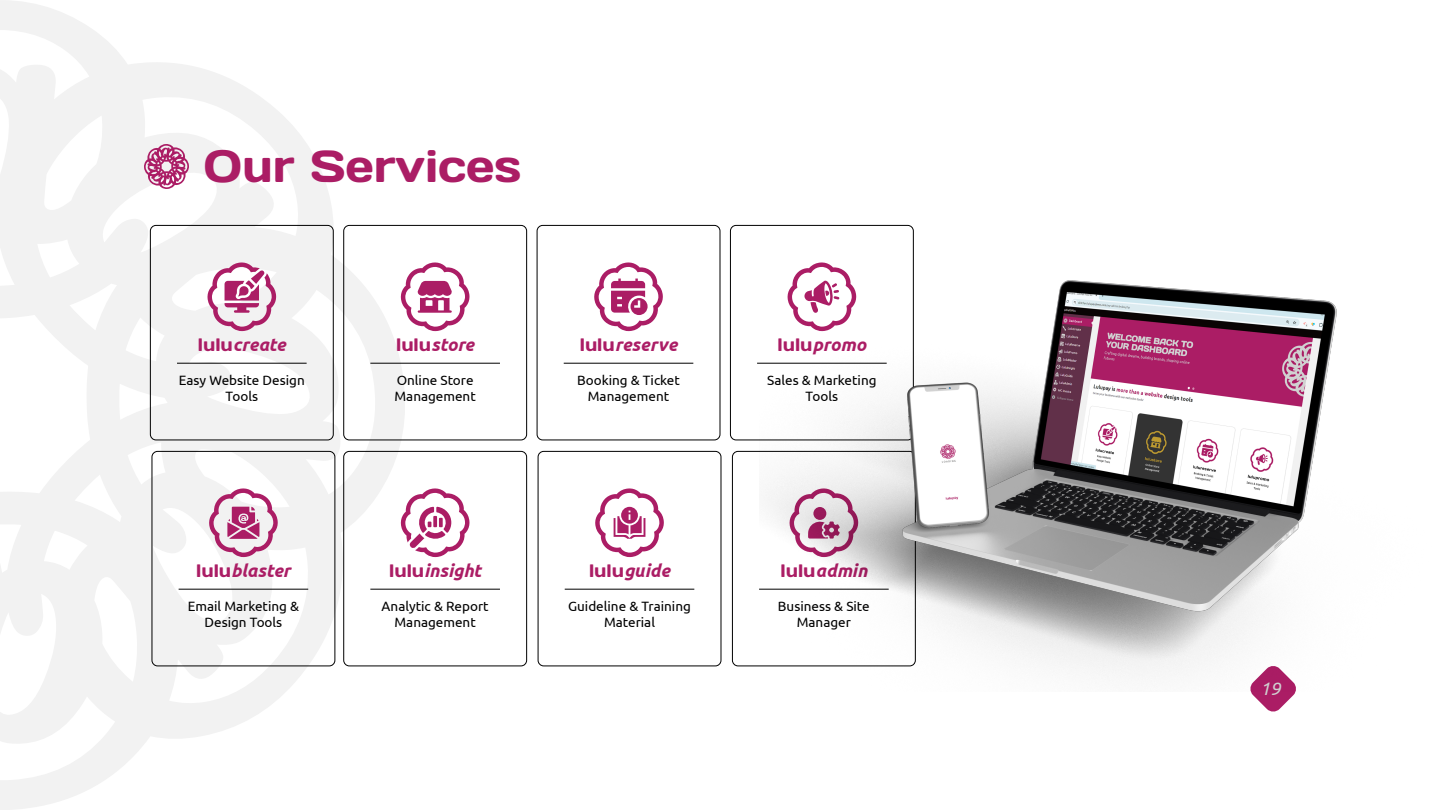
<style>
.page{position:relative;width:1440px;height:810px;background:#fff}
.page>*{position:absolute;margin:0;border:0;box-sizing:border-box;transform-origin:0 0}
.t1{font:45px "Days One";color:#ab1d65}
.t2{font:italic 700 18px "Ubuntu";color:#ab1d65}
.t3{font:italic 18px "Ubuntu";color:#d1d1d1}
.t4{font:13.5px/16.2px "Ubuntu";color:#000;text-align:center}
.s1{font-family:"Days One";font-weight:400;font-style:normal}
</style>
<div class="page">
<svg style="left:0;top:0;width:405px;height:810px"></svg>
<svg style="left:144px;top:144px;width:45px;height:45px"></svg>
<svg style="left:1250px;top:691px;width:46px;height:21px"></svg>
<div style="left:150px;top:225px;width:184px;height:215px;border:1px solid #000;border-radius:6px"></div>
<svg style="left:207px;top:262px;width:69px;height:69px"></svg>
<hr style="left:177px;top:363px;width:130px;height:1px;background:#000">
<div style="left:343px;top:225px;width:184px;height:215px;border:1px solid #000;border-radius:6px"></div>
<svg style="left:401px;top:262px;width:69px;height:69px"></svg>
<hr style="left:370px;top:363px;width:130px;height:1px;background:#000">
<div style="left:537px;top:225px;width:183px;height:215px;border:1px solid #000;border-radius:6px"></div>
<svg style="left:594px;top:262px;width:69px;height:69px"></svg>
<hr style="left:564px;top:363px;width:129px;height:1px;background:#000">
<hr style="left:757px;top:363px;width:130px;height:1px;background:#000">
<div style="left:152px;top:451px;width:183px;height:215px;border:1px solid #000;border-radius:6px"></div>
<svg style="left:209px;top:488px;width:69px;height:69px"></svg>
<hr style="left:179px;top:589px;width:129px;height:1px;background:#000">
<hr style="left:565px;top:589px;width:129px;height:1px;background:#000">
<div style="left:538px;top:451px;width:183px;height:215px;border:1px solid #000;border-radius:6px"></div>
<svg style="left:595px;top:488px;width:69px;height:69px"></svg>
<div style="left:343px;top:451px;width:184px;height:215px;border:1px solid #000;border-radius:6px"></div>
<svg style="left:401px;top:488px;width:69px;height:69px"></svg>
<hr style="left:370px;top:589px;width:130px;height:1px;background:#000">
<img style="left:759px;top:224px;width:578px;height:467px">
<h1 class="t1" style="left:204px;top:138px;width:319px">Our Services</h1>
<h2 class="t2" style="left:198px;top:334px;width:89px"><span class="s1">lulu</span>create</h2>
<p class="t4" style="left:179px;top:372px;width:127px">Easy Website Design<br>Tools</p>
<h2 class="t2" style="left:196px;top:560px;width:96px"><span class="s1">lulu</span>blaster</h2>
<p class="t4" style="left:188px;top:598px;width:113px">Email Marketing &amp;<br>Design Tools</p>
<h2 class="t2" style="left:396px;top:334px;width:80px"><span class="s1">lulu</span>store</h2>
<p class="t4" style="left:395px;top:372px;width:83px;text-align:left">Online Store<br>Management</p>
<p class="t4" style="left:577px;top:372px;width:104px">Booking &amp; Ticket<br>Management</p>
<h2 class="t2" style="left:580px;top:334px;width:99px"><span class="s1">lulu</span>reserve</h2>
<h2 class="t2" style="left:778px;top:334px;width:90px"><span class="s1">lulu</span>promo</h2>
<p class="t4" style="left:767px;top:372px;width:111px">Sales &amp; Marketing<br>Tools</p>
<h2 class="t2" style="left:389px;top:560px;width:93px"><span class="s1">lulu</span>insight</h2>
<p class="t4" style="left:382px;top:598px;width:109px">Analytic &amp; Report<br>Management</p>
<h2 class="t2" style="left:589px;top:560px;width:82px"><span class="s1">lulu</span>guide</h2>
<p class="t4" style="left:568px;top:598px;width:124px">Guideline &amp; Training<br>Material</p>
<h2 class="t2" style="left:781px;top:560px;width:88px"><span class="s1">lulu</span>admin</h2>
<p class="t4" style="left:778px;top:598px;width:93px">Business &amp; Site<br>Manager</p>
<h2 class="t3" style="left:1260px;top:677px;width:22px">19</h2>
</div>
